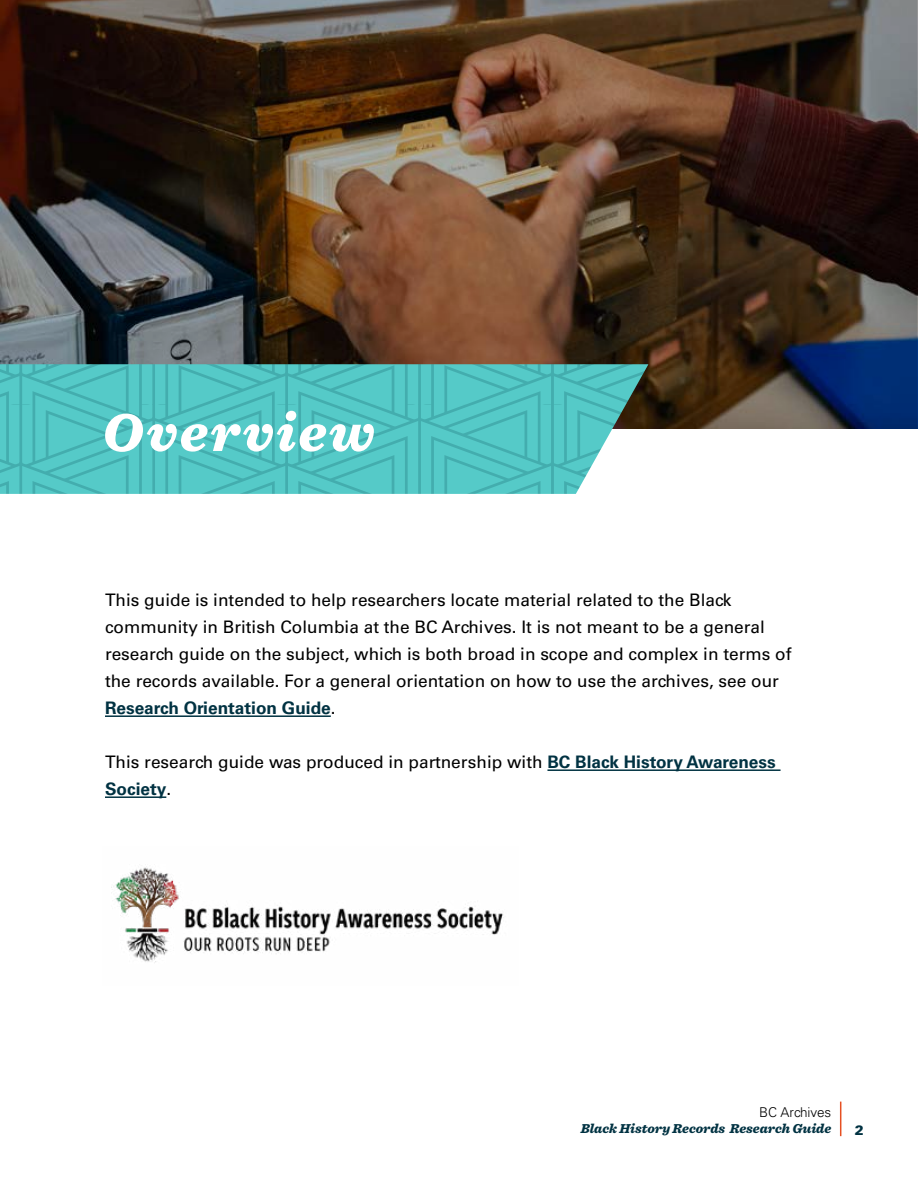
<style>
.page{position:relative;width:918px;height:1188px;background:#fff}
.page>*{position:absolute;margin:0;border:0;box-sizing:border-box;transform-origin:0 0}
.t1{font:italic 900 55.5px "Sentinel";letter-spacing:.04em;color:#fff}
.t2{font:17.25px/27px "Univers LT Std";color:#000}
.t3{font:italic 900 13.5px "Sentinel";color:#013242}
.t4{font:300 13.5px "Univers LT Std";color:#000}
.t5{font:900 13.5px "Univers LT Std";color:#013242}
.s1{font-weight:700;color:#013242}
</style>
<div class="page">
<hr style="left:840px;top:1102px;width:1px;height:34px;background:#e65022">
<img style="left:1px;top:1px;width:916px;height:428px">
<hr style="left:105px;top:715px;width:226px;height:2px;background:#013242">
<hr style="left:547px;top:769px;width:234px;height:2px;background:#013242">
<hr style="left:105px;top:796px;width:61px;height:2px;background:#013242">
<img style="left:111px;top:866px;width:393px;height:97px">
<svg style="left:0;top:364px;width:648px;height:130px;background:#57c3c2"></svg>
<h1 class="t1" style="left:102px;top:388px;width:274px">Overview</h1>
<p class="t2" style="left:105px;top:587px;width:688px">This guide is intended to help researchers locate material related to the Black community in British Columbia at the BC Archives. It is not meant to be a general research guide on the subject, which is both broad in scope and complex in terms of the records available. For a general orientation on how to use the archives, see our <span class="s1">Research Orientation Guide</span>.</p>
<p class="t2" style="left:105px;top:749px;width:672px">This research guide was produced in partnership with <span class="s1">BC Black History Awareness<br>Society</span>.</p>
<p class="t4" style="left:759px;top:1104px;width:74px">BC Archives</p>
<p class="t3" style="left:581px;top:1118px;width:252px">Black History Records Research Guide</p>
<p class="t5" style="left:855px;top:1122px;width:11px">2</p>
</div>
